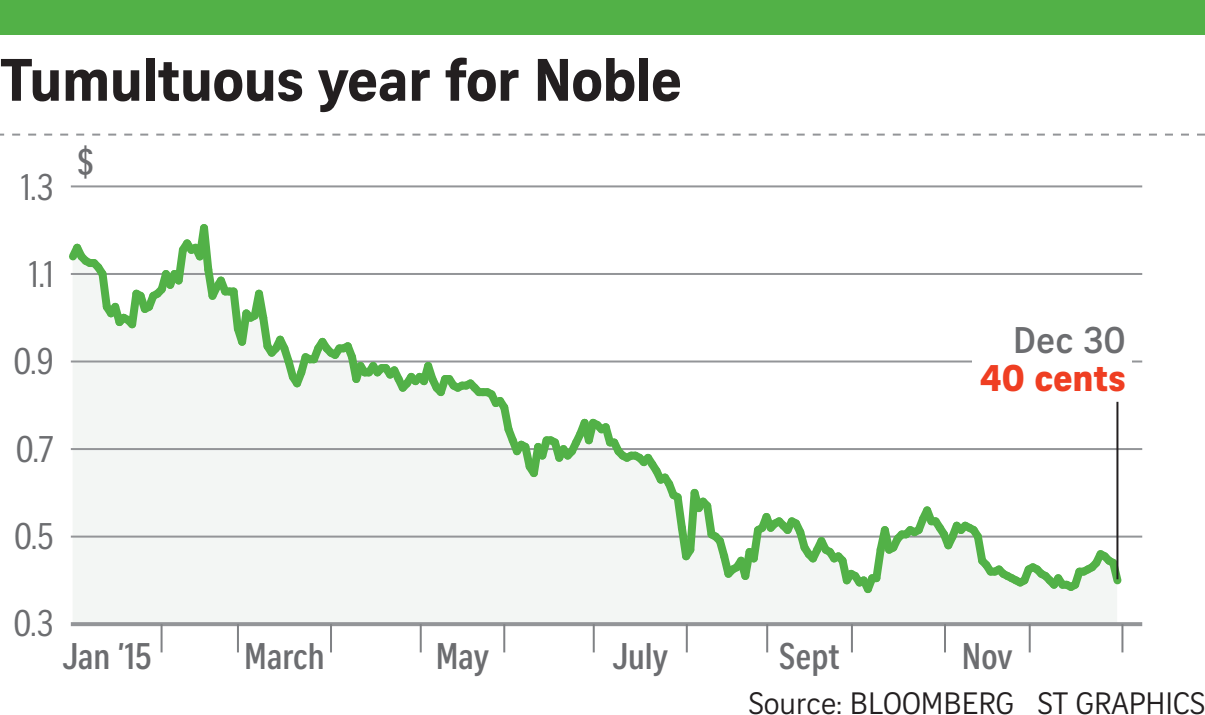
<style>
.page{position:relative;width:1205px;height:715px;background:#fff}
.page>*{position:absolute;margin:0;border:0;box-sizing:border-box;transform-origin:0 0}
.t1{font:700 58px "Curator Serp Text";letter-spacing:-.01em;color:#231f20}
.t2{font:700 36px "Curator Head Cond ST Semi";color:#6c6d70}
.t3{font:36px "Curator Head Cond ST Regular";color:#6c6d70}
.t4{font:700 36px "Curator Head ST Extra";color:#ef3e22}
.t5{font:700 36px "Curator Head ST Semi";color:#6c6d70}
.t6{font:30px "Curator Serp Text";color:#231f20}
</style>
<div class="page">
<div style="left:73px;top:599px;width:1043px;height:23px;background:#f3f6f4"></div>
<div style="left:0;top:0;width:1204px;height:34px;background:#52b147"></div>
<svg style="left:0;top:133px;width:1204px;height:2px"></svg>
<svg style="left:71px;top:622px;width:1070px;height:4px;background:#96989b"></svg>
<hr style="left:71px;top:185px;width:1070px;height:2px;background:#939598">
<svg style="left:69px;top:224px;width:1057px;height:375px"></svg>
<div style="left:971px;top:310px;width:160px;height:91px;background:#fff"></div>
<hr style="left:160px;top:624px;width:2px;height:28px;background:#808285">
<hr style="left:237px;top:624px;width:2px;height:28px;background:#808285">
<hr style="left:330px;top:624px;width:2px;height:28px;background:#808285">
<hr style="left:419px;top:624px;width:2px;height:28px;background:#808285">
<hr style="left:503px;top:624px;width:2px;height:28px;background:#808285">
<hr style="left:592px;top:624px;width:2px;height:28px;background:#808285">
<hr style="left:685px;top:624px;width:2px;height:28px;background:#808285">
<hr style="left:766px;top:624px;width:2px;height:28px;background:#808285">
<hr style="left:850px;top:624px;width:2px;height:28px;background:#808285">
<hr style="left:943px;top:624px;width:2px;height:28px;background:#808285">
<hr style="left:1028px;top:624px;width:2px;height:28px;background:#808285">
<hr style="left:1121px;top:624px;width:2px;height:28px;background:#808285">
<hr style="left:1116px;top:401px;width:2px;height:178px;background:#231f20">
<h1 class="t1" style="left:0;top:45px;width:683px">Tumultuous year for Noble</h1>
<p class="t3" style="left:21px;top:167px;width:34px">1.3</p>
<p class="t2" style="left:77px;top:143px;width:18px">$</p>
<p class="t3" style="left:29px;top:254px;width:26px">1.1</p>
<p class="t3" style="left:13px;top:342px;width:42px">0.9</p>
<p class="t3" style="left:16px;top:429px;width:39px">0.7</p>
<p class="t5" style="left:1012px;top:318px;width:114px">Dec 30</p>
<p class="t4" style="left:979px;top:355px;width:147px">40 cents</p>
<p class="t3" style="left:14px;top:516px;width:41px">0.5</p>
<p class="t3" style="left:14px;top:603px;width:41px">0.3</p>
<p class="t2" style="left:62px;top:636px;width:91px">Jan ’15</p>
<p class="t2" style="left:244px;top:636px;width:82px">March</p>
<p class="t2" style="left:436px;top:636px;width:55px">May</p>
<p class="t2" style="left:612px;top:636px;width:57px">July</p>
<p class="t2" style="left:779px;top:636px;width:62px">Sept</p>
<p class="t2" style="left:961px;top:636px;width:52px">Nov</p>
<p class="t6" style="left:748px;top:685px;width:457px">Source: BLOOMBERG ST GRAPHICS</p>
</div>
